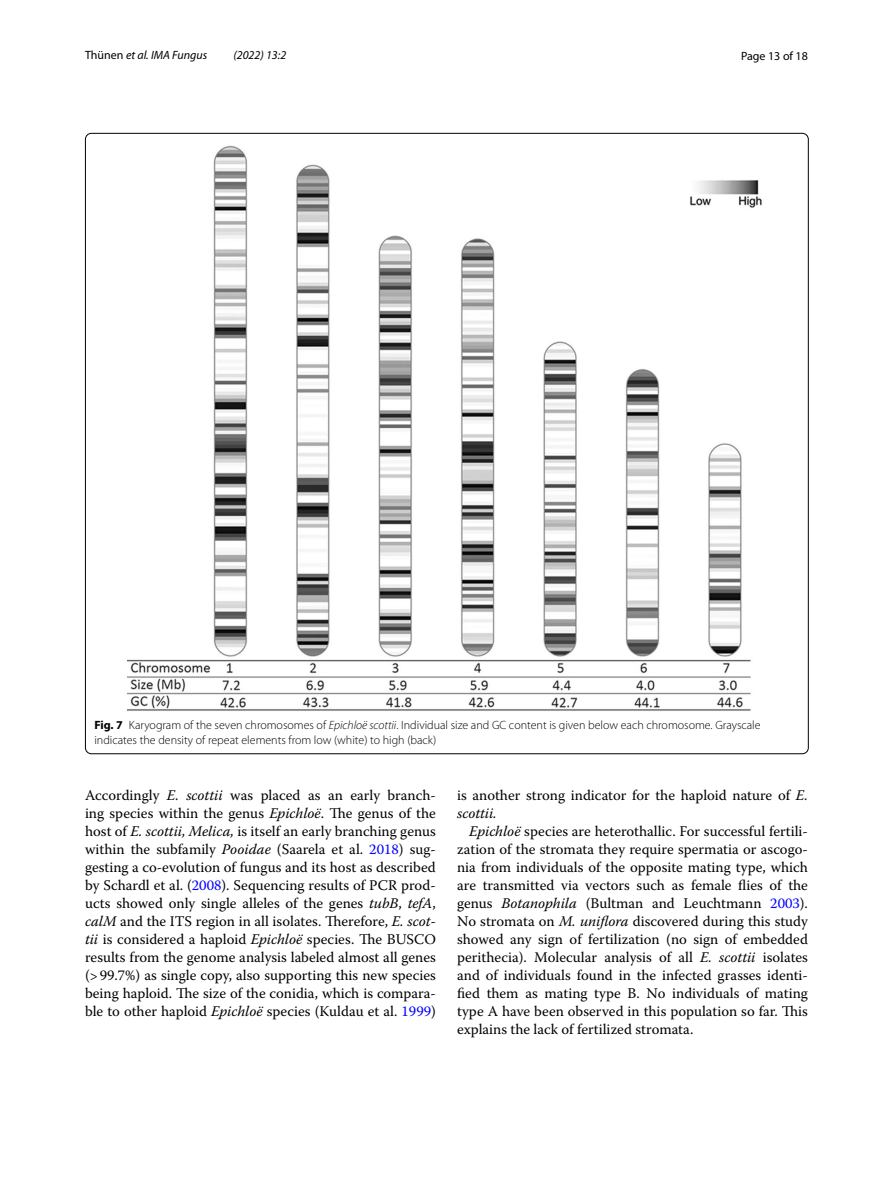
<style>
.page{position:relative;width:893px;height:1187px;background:#fff}
.page>*{position:absolute;margin:0;border:0;box-sizing:border-box;transform-origin:0 0}
.t1{font:14.7px/18px "Warnock Pro";color:#000;text-align:justify}
.t2{font:300 12px/15px "Myriad Pro";color:#000}
.t3{font:italic 12px "Myriad Pro";color:#000}
.t4{font:12px "Myriad Pro";color:#000}
.s1{font-style:normal}
.s2{font-weight:700}
.s3{font-style:italic}
.s4{color:#00f}
</style>
<div class="page">
<img style="left:128px;top:145px;width:634px;height:566px">
<p class="t3" style="left:85px;top:48px;width:124px"><span class="s1">Thünen</span> et al. IMA Fungus</p>
<p class="t3" style="left:233px;top:48px;width:54px">(2022) 13:2</p>
<p class="t4" style="left:741px;top:48px;width:68px">Page 13 of 18</p>
<p class="t2" style="left:94px;top:717px;width:668px"><span class="s2">Fig. 7</span> Karyogram of the seven chromosomes of <span class="s3">Epichloë scottii</span>. Individual size and GC content is given below each chromosome. Grayscale indicates the density of repeat elements from low (white) to high (back)</p>
<p class="t1" style="left:85px;top:785px;width:352px">Accordingly <span class="s3">E. scottii</span> was placed as an early branch&shy;ing species within the genus <span class="s3">Epichloë</span>. The genus of the host of <span class="s3">E. scottii, Melica,</span> is itself an early branching genus within the subfamily <span class="s3">Pooidae</span> (Saarela et al. <span class="s4">2018</span>) sug&shy;gesting a co-evolution of fungus and its host as described by Schardl et al. (<span class="s4">2008</span>). Sequencing results of PCR prod&shy;ucts showed only single alleles of the genes <span class="s3">tubB</span>, <span class="s3">tefA</span>, <span class="s3">calM</span> and the ITS region in all isolates. Therefore, <span class="s3">E. scot&shy;tii</span> is considered a haploid <span class="s3">Epichloë</span> species. The BUSCO results from the genome analysis labeled almost all genes (&gt;99.7%) as single copy, also supporting this new species being haploid. The size of the conidia, which is compara&shy;ble to other haploid <span class="s3">Epichloë</span> species (Kuldau et al. <span class="s4">1999</span>)</p>
<p class="t1" style="left:457px;top:785px;width:352px">is another strong indicator for the haploid nature of <span class="s3">E. scottii.</span></p>
<p class="t1" style="left:457px;top:821px;width:352px;text-indent:12px"><span class="s3">Epichloë</span> species are heterothallic. For successful fertili&shy;zation of the stromata they require spermatia or ascogo&shy;nia from individuals of the opposite mating type, which are transmitted via vectors such as female flies of the genus <span class="s3">Botanophila</span> (Bultman and Leuchtmann <span class="s4">2003</span>).<br>No stromata on <span class="s3">M. uniflora</span> discovered during this study showed any sign of fertilization (no sign of embedded perithecia). Molecular analysis of all <span class="s3">E. scottii</span> isolates and of individuals found in the infected grasses identi&shy;fied them as mating type B. No individuals of mating type A have been observed in this population so far. This explains the lack of fertilized stromata.</p>
</div>
